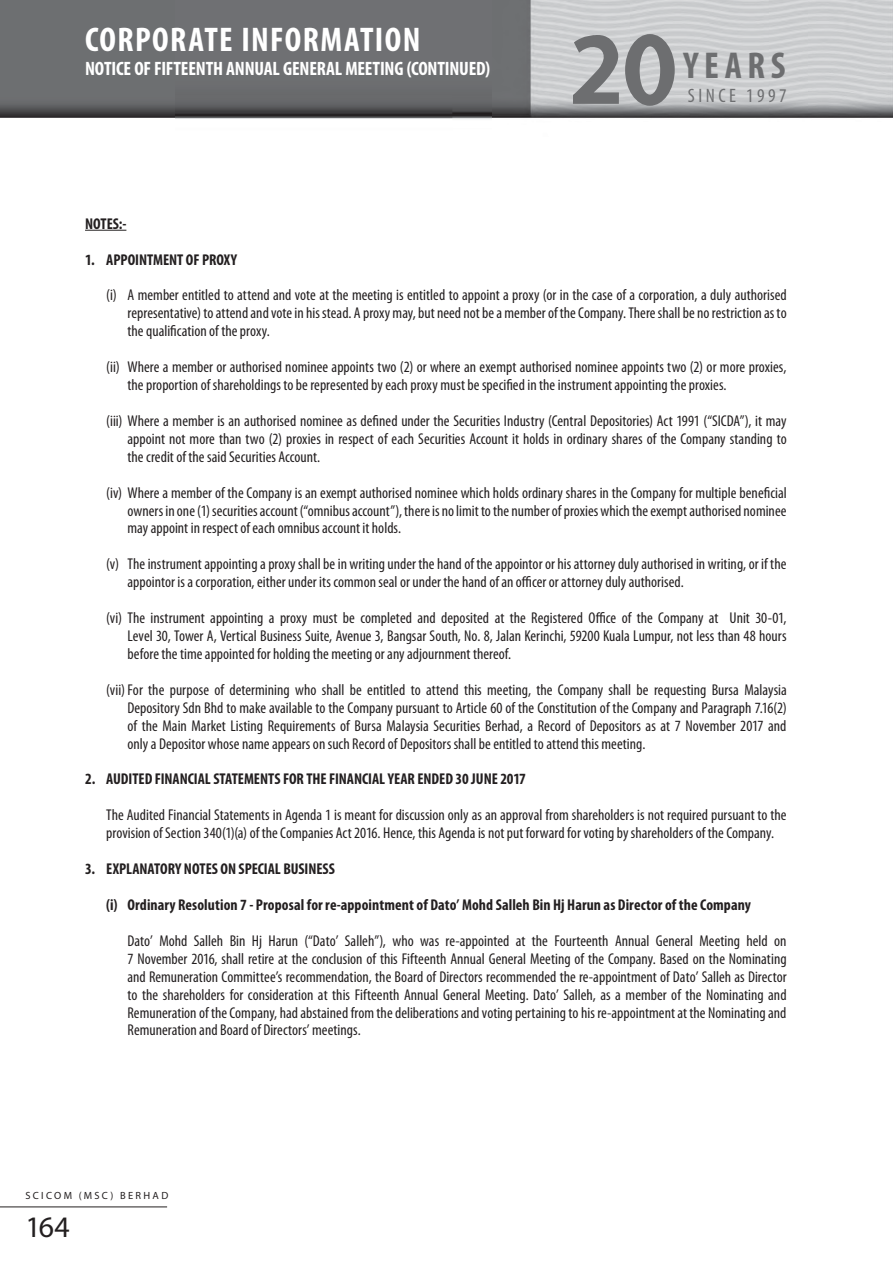
<style>
.page{position:relative;width:893px;height:1263px;background:#fff}
.page>*{position:absolute;margin:0;border:0;box-sizing:border-box;transform-origin:0 0}
.t1{font:700 condensed 37.5px "Myriad Pro";letter-spacing:.15em;color:#6d6e70}
.t2{font:700 condensed 34.35px "Myriad Pro";letter-spacing:.04em;color:#fff}
.t3{font:29.85px "Myriad Pro";color:#231f20}
.t4{font:condensed 19.5px "Myriad Pro";letter-spacing:.18em;color:#6d6e70}
.t5{font:700 condensed 19.35px "Myriad Pro";letter-spacing:-.01em;color:#fff}
.t6{font:condensed 15.75px/18px "Myriad Pro";color:#231f20;text-align:justify}
.t7{font:700 condensed 15.75px "Myriad Pro";color:#231f20}
.t8{font:10.5px "Myriad Pro";letter-spacing:.22em;color:#231f20}
</style>
<div class="page">
<img style="left:0;top:0;width:893px;height:1208px">
<svg style="left:573px;top:33px;width:102px;height:73px;background:#9c9ea0"></svg>
<hr style="left:0;top:1206px;width:167px;height:1px;background:#231f20">
<hr style="left:85px;top:230px;width:41px;height:1px;background:#231f20">
<h2 class="t2" style="left:85px;top:27px;width:337px">CORPORATE INFORMATION</h2>
<p class="t5" style="left:85px;top:61px;width:407px">NOTICE OF FIFTEENTH ANNUAL GENERAL MEETING (CONTINUED)</p>
<h1 class="t1" style="left:684px;top:51px;width:103px">YEARS</h1>
<p class="t4" style="left:688px;top:84px;width:100px">SINCE 1997</p>
<p class="t7" style="left:85px;top:217px;width:43px">NOTES:-</p>
<p class="t7" style="left:85px;top:253px;width:154px">1. APPOINTMENT OF PROXY</p>
<p class="t6" style="left:128px;top:286px;width:661px;text-indent:-21px">(i) A member entitled to attend and vote at the meeting is entitled to appoint a proxy (or in the case of a corporation, a duly authorised representative) to attend and vote in his stead. A proxy may, but need not be a member of the Company. There shall be no restriction as to the qualification of the proxy.</p>
<p class="t6" style="left:128px;top:358px;width:660px;text-indent:-21px">(ii) Where a member or authorised nominee appoints two (2) or where an exempt authorised nominee appoints two (2) or more proxies, the proportion of shareholdings to be represented by each proxy must be specified in the instrument appointing the proxies.</p>
<p class="t6" style="left:128px;top:411px;width:661px;text-indent:-21px">(iii) Where a member is an authorised nominee as defined under the Securities Industry (Central Depositories) Act 1991 (“SICDA”), it may appoint not more than two (2) proxies in respect of each Securities Account it holds in ordinary shares of the Company standing to the credit of the said Securities Account.</p>
<p class="t6" style="left:128px;top:483px;width:661px;text-indent:-21px">(iv) Where a member of the Company is an exempt authorised nominee which holds ordinary shares in the Company for multiple beneficial owners in one (1) securities account (“omnibus account”), there is no limit to the number of proxies which the exempt authorised nominee may appoint in respect of each omnibus account it holds.</p>
<p class="t6" style="left:128px;top:555px;width:660px;text-indent:-21px">(v) The instrument appointing a proxy shall be in writing under the hand of the appointor or his attorney duly authorised in writing, or if the appointor is a corporation, either under its common seal or under the hand of an officer or attorney duly authorised.</p>
<p class="t6" style="left:128px;top:609px;width:660px;text-indent:-21px">(vi) The instrument appointing a proxy must be completed and deposited at the Registered Office of the Company at Unit 30-01, Level 30, Tower A, Vertical Business Suite, Avenue 3, Bangsar South, No. 8, Jalan Kerinchi, 59200 Kuala Lumpur, not less than 48 hours before the time appointed for holding the meeting or any adjournment thereof.</p>
<p class="t6" style="left:128px;top:680px;width:661px;text-indent:-21px">(vii) For the purpose of determining who shall be entitled to attend this meeting, the Company shall be requesting Bursa Malaysia Depository Sdn Bhd to make available to the Company pursuant to Article 60 of the Constitution of the Company and Paragraph 7.16(2) of the Main Market Listing Requirements of Bursa Malaysia Securities Berhad, a Record of Depositors as at 7 November 2017 and only a Depositor whose name appears on such Record of Depositors shall be entitled to attend this meeting.</p>
<p class="t7" style="left:85px;top:773px;width:442px">2. AUDITED FINANCIAL STATEMENTS FOR THE FINANCIAL YEAR ENDED 30 JUNE 2017</p>
<p class="t6" style="left:106px;top:806px;width:682px">The Audited Financial Statements in Agenda 1 is meant for discussion only as an approval from shareholders is not required pursuant to the provision of Section 340(1)(a) of the Companies Act 2016. Hence, this Agenda is not put forward for voting by shareholders of the Company.</p>
<p class="t7" style="left:85px;top:863px;width:251px">3. EXPLANATORY NOTES ON SPECIAL BUSINESS</p>
<p class="t7" style="left:106px;top:899px;width:646px">(i) Ordinary Resolution 7 - Proposal for re-appointment of Dato’ Mohd Salleh Bin Hj Harun as Director of the Company</p>
<p class="t6" style="left:128px;top:931px;width:661px">Dato’ Mohd Salleh Bin Hj Harun (“Dato’ Salleh”), who was re-appointed at the Fourteenth Annual General Meeting held on 7 November 2016, shall retire at the conclusion of this Fifteenth Annual General Meeting of the Company. Based on the Nominating and Remuneration Committee’s recommendation, the Board of Directors recommended the re-appointment of Dato’ Salleh as Director to the shareholders for consideration at this Fifteenth Annual General Meeting. Dato’ Salleh, as a member of the Nominating and Remuneration of the Company, had abstained from the deliberations and voting pertaining to his re-appointment at the Nominating and Remuneration and Board of Directors’ meetings.</p>
<p class="t8" style="left:26px;top:1189px;width:144px">SCICOM (MSC) BERHAD</p>
<h3 class="t3" style="left:26px;top:1209px;width:46px">164</h3>
</div>
